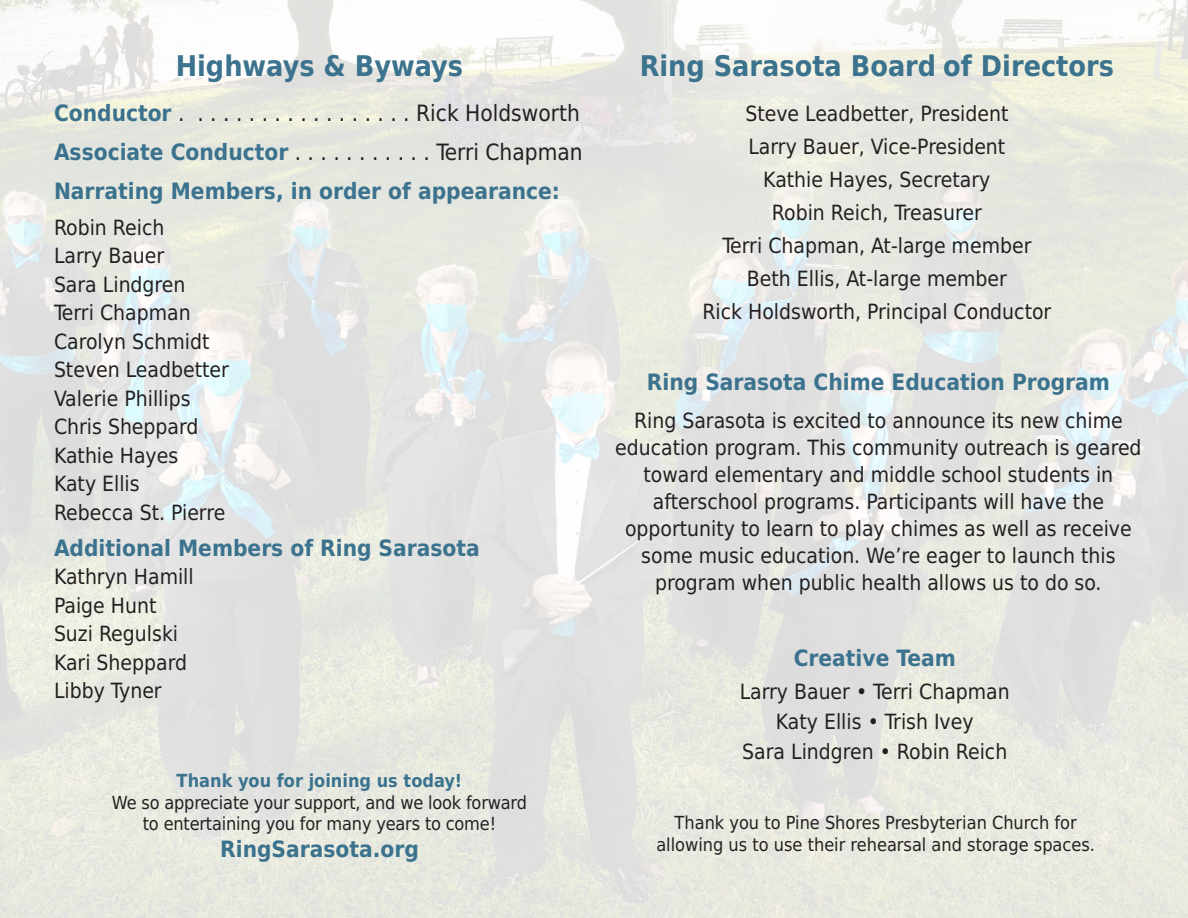
<style>
.page{position:relative;width:1188px;height:918px;background:#fff}
.page>*{position:absolute;margin:0;border:0;box-sizing:border-box;transform-origin:0 0}
.t1{font:700 28.5px "DejaVu Sans Condensed";color:#3b728d}
.t2{font:700 22.5px/39px "DejaVu Sans Condensed";color:#3b728d}
.t3{font:21px/28.5px "DejaVu Sans Condensed";color:#231f20;text-align:center}
.t4{font:18px/21.6px "DejaVu Sans Condensed";letter-spacing:-.01em;color:#231f20;text-align:center}
.t5{font:700 18px "DejaVu Sans Condensed";color:#3b728d}
.s1{font-weight:400;color:#231f20}
</style>
<div class="page">
<img style="left:0;top:0;width:1188px;height:918px">
<h1 class="t1" style="left:176px;top:42px;width:289px">Highways &amp; Byways</h1>
<p class="t2" style="left:54px;top:93px;width:530px">Conductor <span class="s1">. . . . . . . . . . . . . . . . . . Rick Holdsworth<br></span>Associate Conductor <span class="s1">. . . . . . . . . . . Terri Chapman<br></span>Narrating Members, in order of appearance:</p>
<p class="t3" style="left:54px;top:212px;width:177px;text-align:left">Robin Reich<br>Larry Bauer<br>Sara Lindgren<br>Terri Chapman<br>Carolyn Schmidt<br>Steven Leadbetter<br>Valerie Phillips<br>Chris Sheppard<br>Kathie Hayes<br>Katy Ellis<br>Rebecca St. Pierre</p>
<p class="t2" style="left:54px;top:528px;width:427px">Additional Members of Ring Sarasota</p>
<p class="t3" style="left:54px;top:562px;width:141px;text-align:left">Kathryn Hamill<br>Paige Hunt<br>Suzi Regulski<br>Kari Sheppard<br>Libby Tyner</p>
<p class="t5" style="left:177px;top:766px;width:287px">Thank you for joining us today!</p>
<p class="t4" style="left:112px;top:791px;width:417px">We so appreciate your support, and we look forward to entertaining you for many years to come!</p>
<p class="t2" style="left:220px;top:829px;width:200px">RingSarasota.org</p>
<h1 class="t1" style="left:640px;top:42px;width:476px">Ring Sarasota Board of Directors</h1>
<p class="t3" style="left:702px;top:96px;width:350px;line-height:33px">Steve Leadbetter, President<br>Larry Bauer, Vice-President<br>Kathie Hayes, Secretary<br>Robin Reich, Treasurer<br>Terri Chapman, At-large member<br>Beth Ellis, At-large member<br>Rick Holdsworth, Principal Conductor</p>
<p class="t2" style="left:647px;top:362px;width:465px">Ring Sarasota Chime Education Program</p>
<p class="t3" style="left:615px;top:406px;width:528px;line-height:27px">Ring Sarasota is excited to announce its new chime education program. This community outreach is geared toward elementary and middle school students in afterschool programs. Participants will have the opportunity to learn to play chimes as well as receive some music education. We’re eager to launch this program when public health allows us to do so.</p>
<p class="t2" style="left:794px;top:638px;width:164px">Creative Team</p>
<p class="t3" style="left:740px;top:676px;width:272px;line-height:30px">Larry Bauer • Terri Chapman<br>Katy Ellis • Trish Ivey<br>Sara Lindgren • Robin Reich</p>
<p class="t4" style="left:656px;top:811px;width:440px">Thank you to Pine Shores Presbyterian Church for allowing us to use their rehearsal and storage spaces.</p>
</div>
